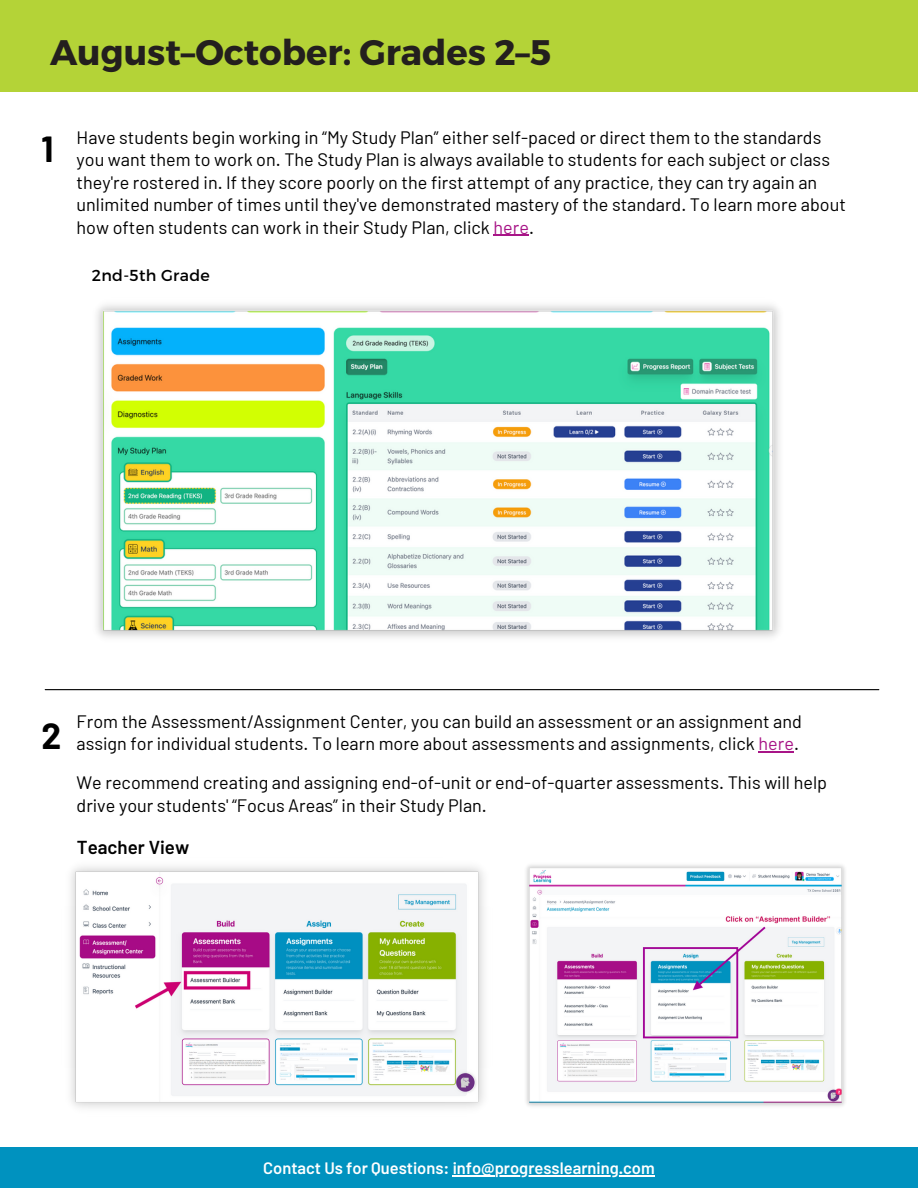
<style>
.page{position:relative;width:918px;height:1188px;background:#fff}
.page>*{position:absolute;margin:0;border:0;box-sizing:border-box;transform-origin:0 0}
.t1{font:700 35.55px "Montserrat";color:#231f1e}
.t2{font:700 35.55px "Barlow";color:#000}
.t3{font:600 18.75px "Barlow";color:#000}
.t4{font:18px/22.5px "Barlow";color:#000}
.t5{font:600 16.5px "Barlow";color:#fff}
.t6{font:15.9px "Montserrat";letter-spacing:.02em;color:#000}
.s1{color:#a81587}
</style>
<div class="page">
<img style="left:70px;top:866px;width:414px;height:242px">
<img style="left:526px;top:865px;width:319px;height:241px">
<div style="left:0;top:1147px;width:918px;height:41px;background:#0092bf"></div>
<hr style="left:453px;top:1175px;width:42px;height:1px;background:#fff">
<hr style="left:495px;top:1175px;width:160px;height:1px;background:#fff">
<hr style="left:45px;top:689px;width:834px;height:1px;background:#000">
<div style="left:0;top:0;width:918px;height:92px;background:#b4d337"></div>
<img style="left:97px;top:305px;width:683px;height:333px">
<hr style="left:494px;top:235px;width:35px;height:1px;background:#a81587">
<hr style="left:759px;top:751px;width:35px;height:1px;background:#a81587">
<p class="t1" style="left:50px;top:29px;width:503px">August–October: Grades 2–5</p>
<p class="t2" style="left:41px;top:126px;width:14px">1</p>
<p class="t4" style="left:77px;top:125px;width:771px">Have students begin working in “My Study Plan” either self-paced or direct them to the standards you want them to work on. The Study Plan is always available to students for each subject or class they're rostered in. If they score poorly on the first attempt of any practice, they can try again an unlimited number of times until they've demonstrated mastery of the standard. To learn more about how often students can work in their Study Plan, click <span class="s1">here</span>.</p>
<p class="t6" style="left:92px;top:265px;width:120px">2nd-5th Grade</p>
<p class="t2" style="left:41px;top:713px;width:21px">2</p>
<p class="t4" style="left:77px;top:709px;width:727px">From the Assessment/Assignment Center, you can build an assessment or an assignment and assign for individual students. To learn more about assessments and assignments, click <span class="s1">here</span>.</p>
<p class="t4" style="left:77px;top:771px;width:752px">We recommend creating and assigning end-of-unit or end-of-quarter assessments. This will help drive your students' “Focus Areas” in their Study Plan.</p>
<p class="t3" style="left:77px;top:835px;width:114px">Teacher View</p>
<p class="t5" style="left:263px;top:1157px;width:393px">Contact Us for Questions: info@progresslearning.com</p>
</div>
